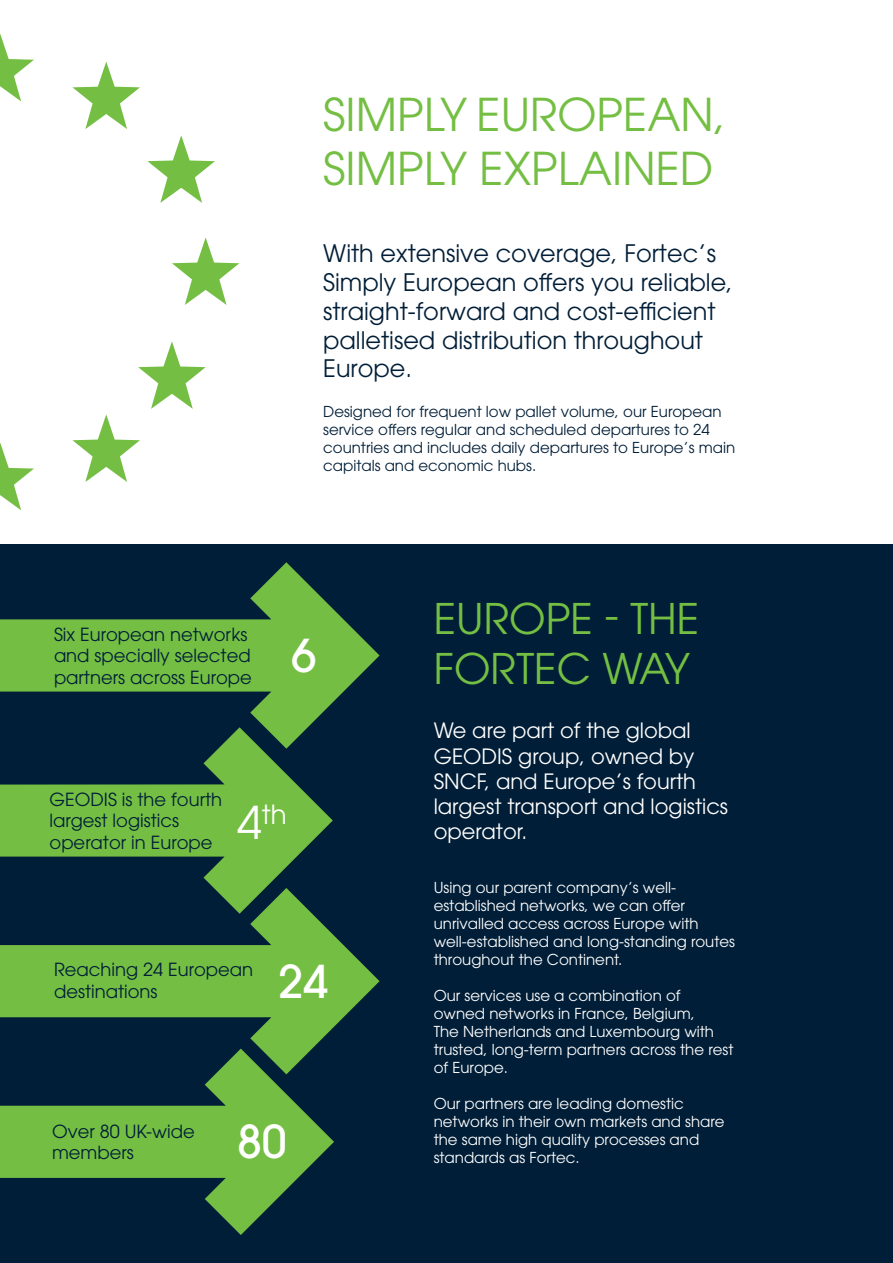
<style>
.page{position:relative;width:893px;height:1263px;background:#fff}
.page>*{position:absolute;margin:0;border:0;box-sizing:border-box;transform-origin:0 0}
.t1{font:45px/54px "ITC Avant Garde Std";color:#74bf43}
.t2{font:500 45px "ITC Avant Garde Std";color:#fff}
.t3{font:42px/50.4px "ITC Avant Garde Std";color:#74bf43}
.t4{font:26.25px "ITC Avant Garde Std";color:#fff}
.t5{font:24px/28.8px "ITC Avant Garde Std";color:#001e37}
.t6{font:21px/25.2px "ITC Avant Garde Std";color:#fff}
.t7{font:18px/21.6px "ITC Avant Garde Std";color:#001e37}
.t8{font:15px/18px "ITC Avant Garde Std";color:#fff}
.t9{font:15px/18px "ITC Avant Garde Std";color:#001e37}
.s1{font-size:45px}
</style>
<div class="page">
<div style="left:0;top:544px;width:893px;height:719px;background:#001e37"></div>
<svg style="left:0;top:1074px;width:334px;height:161px;fill:#74bf43"></svg>
<svg style="left:0;top:914px;width:380px;height:160px;fill:#74bf43"></svg>
<svg style="left:172px;top:237px;width:67px;height:68px"></svg>
<svg style="left:147px;top:135px;width:68px;height:68px"></svg>
<svg style="left:72px;top:62px;width:68px;height:67px"></svg>
<svg style="left:72px;top:341px;width:134px;height:141px"></svg>
<svg style="left:0;top:34px;width:34px;height:67px"></svg>
<svg style="left:0;top:443px;width:34px;height:67px"></svg>
<svg style="left:0;top:749px;width:333px;height:165px;fill:#74bf43"></svg>
<svg style="left:0;top:562px;width:380px;height:187px"></svg>
<p class="t1" style="left:323px;top:87px;width:405px">SIMPLY EUROPEAN,<br>SIMPLY EXPLAINED</p>
<p class="t5" style="left:323px;top:239px;width:411px">With extensive coverage, Fortec’s<br>Simply European offers you reliable, straight-forward and cost-efficient palletised distribution throughout<br>Europe.</p>
<p class="t9" style="left:323px;top:402px;width:414px">Designed for frequent low pallet volume, our European service offers regular and scheduled departures to 24 countries and includes daily departures to Europe’s main capitals and economic hubs.</p>
<p class="t7" style="left:54px;top:623px;width:195px">Six European networks</p>
<p class="t7" style="left:54px;top:644px;width:198px">and specially selected</p>
<p class="t7" style="left:54px;top:666px;width:199px">partners across Europe</p>
<p class="t2" style="left:291px;top:627px;width:26px">6</p>
<p class="t7" style="left:50px;top:788px;width:174px">GEODIS is the fourth largest logistics operator in Europe</p>
<p class="t4" style="left:237px;top:798px;width:51px"><span class="s1">4</span>th</p>
<p class="t7" style="left:54px;top:959px;width:201px">Reaching 24 European destinations</p>
<p class="t2" style="left:279px;top:953px;width:51px">24</p>
<p class="t7" style="left:52px;top:1120px;width:144px">Over 80 UK-wide members</p>
<p class="t2" style="left:237px;top:1113px;width:51px">80</p>
<p class="t3" style="left:434px;top:593px;width:267px">EUROPE - THE<br>FORTEC WAY</p>
<p class="t6" style="left:434px;top:718px;width:296px">We are part of the global<br>GEODIS group, owned by<br>SNCF, and Europe’s fourth largest transport and logistics operator.</p>
<p class="t8" style="left:434px;top:878px;width:303px">Using our parent company’s well&shy;established networks, we can offer unrivalled access across Europe with well-established and long-standing routes throughout the Continent.</p>
<p class="t8" style="left:434px;top:986px;width:301px">Our services use a combination of owned networks in France, Belgium,<br>The Netherlands and Luxembourg with trusted, long-term partners across the rest of Europe.</p>
<p class="t8" style="left:434px;top:1094px;width:292px">Our partners are leading domestic networks in their own markets and share the same high quality processes and standards as Fortec.</p>
</div>
